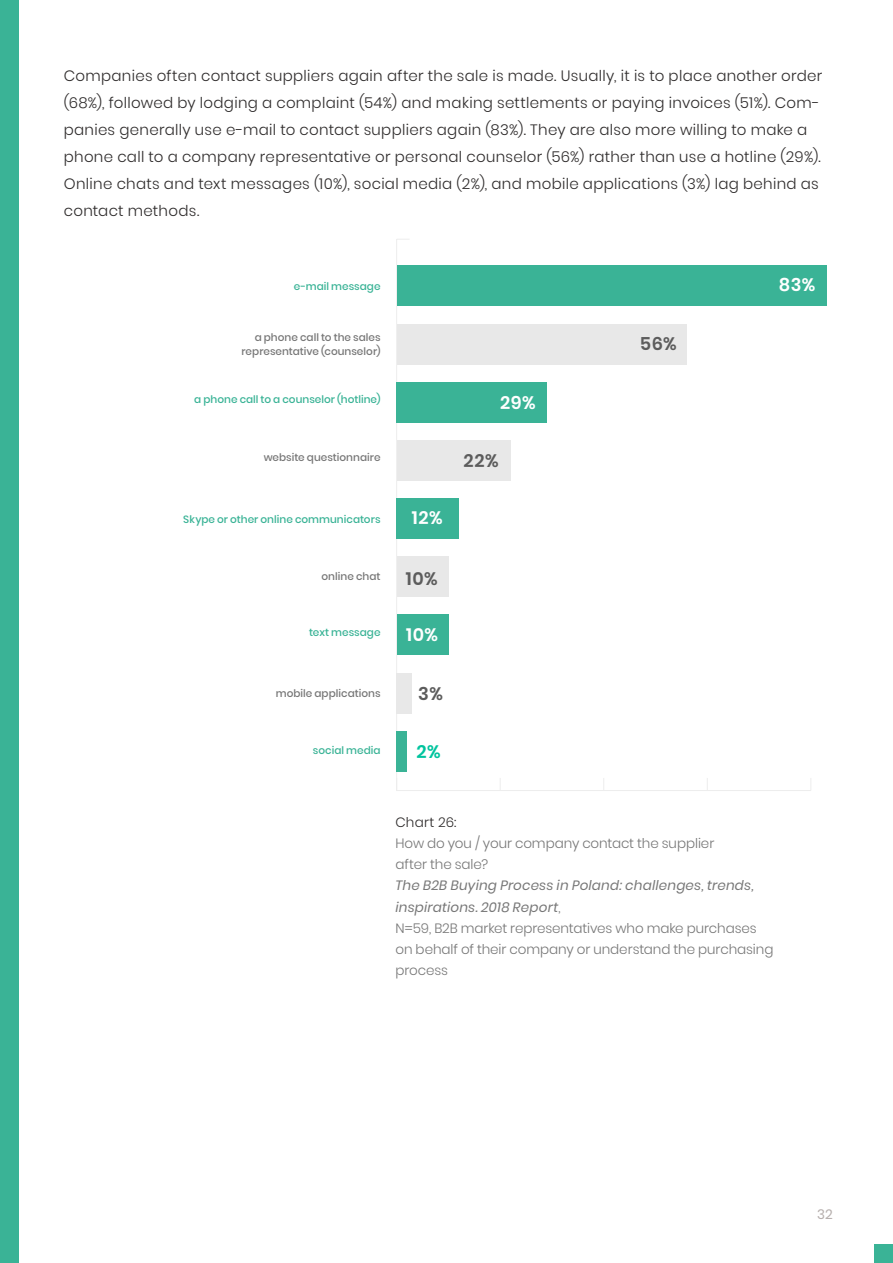
<style>
.page{position:relative;width:893px;height:1263px;background:#fff}
.page>*{position:absolute;margin:0;border:0;box-sizing:border-box;transform-origin:0 0}
.t1{font:600 18px "Poppins";letter-spacing:.035em;color:#fff}
.t2{font:600 18px "Poppins";color:#5c5c5c}
.t3{font:600 18px "Poppins";color:#00c49e}
.t4{font:300 15px/27px "Poppins";letter-spacing:.02em;color:#2e2b2b}
.t5{font:300 13.5px/21px "Poppins";letter-spacing:-.005em;color:#777}
.t6{font:300 13.5px "Poppins";letter-spacing:.015em;color:#2e2b2b}
.t7{font:13.5px "Poppins";color:#b5aeac}
.t8{font:500 10.5px "Poppins";color:#3ab396}
.t9{font:500 10.5px/13.5px "Poppins";color:#777;text-align:right}
.s1{font-weight:400;font-style:italic}
</style>
<div class="page">
<div style="left:0;top:0;width:18px;height:1263px;background:#3ab396"></div>
<div style="left:874px;top:1244px;width:19px;height:19px;background:#3ab396"></div>
<hr style="left:396px;top:239px;width:1px;height:551px;background:#ededed">
<hr style="left:397px;top:790px;width:414px;height:1px;background:#ededed">
<svg style="left:500px;top:778px;width:1px;height:12px"></svg>
<svg style="left:603px;top:778px;width:1px;height:12px"></svg>
<svg style="left:707px;top:778px;width:1px;height:12px"></svg>
<svg style="left:810px;top:778px;width:1px;height:12px"></svg>
<svg style="left:397px;top:239px;width:12px;height:1px"></svg>
<div style="left:397px;top:731px;width:10px;height:40px;background:#3ab396"></div>
<div style="left:397px;top:673px;width:15px;height:40px;background:#e8e8e8"></div>
<div style="left:397px;top:615px;width:51px;height:40px;background:#3ab396"></div>
<div style="left:397px;top:557px;width:51px;height:40px;background:#e8e8e8"></div>
<div style="left:397px;top:498px;width:62px;height:41px;background:#3ab396"></div>
<div style="left:397px;top:440px;width:114px;height:40px;background:#e8e8e8"></div>
<div style="left:397px;top:382px;width:150px;height:40px;background:#3ab396"></div>
<div style="left:397px;top:324px;width:290px;height:40px;background:#e8e8e8"></div>
<div style="left:397px;top:266px;width:429px;height:40px;background:#3ab396"></div>
<p class="t4" style="left:64px;top:62px;width:760px">Companies often contact suppliers again after the sale is made. Usually, it is to place another order (68%), followed by lodging a complaint (54%) and making settlements or paying invoices (51%). Com&shy;panies generally use e-mail to contact suppliers again (83%). They are also more willing to make a phone call to a company representative or personal counselor (56%) rather than use a hotline (29%).<br>Online chats and text messages (10%), social media (2%), and mobile applications (3%) lag behind as contact methods.</p>
<p class="t8" style="left:294px;top:280px;width:88px">e-mail message</p>
<p class="t1" style="left:779px;top:274px;width:38px">83%</p>
<p class="t9" style="left:241px;top:331px;width:141px">a phone call to the sales representative (counselor)</p>
<p class="t8" style="left:194px;top:393px;width:188px">a phone call to a counselor (hotline)</p>
<p class="t1" style="left:500px;top:392px;width:37px">29%</p>
<p class="t2" style="left:640px;top:334px;width:38px">56%</p>
<p class="t9" style="left:264px;top:450px;width:118px">website questionnaire</p>
<p class="t2" style="left:463px;top:450px;width:37px">22%</p>
<p class="t8" style="left:183px;top:513px;width:199px">Skype or other online communicators</p>
<p class="t1" style="left:412px;top:508px;width:32px">12%</p>
<p class="t9" style="left:322px;top:570px;width:61px">online chat</p>
<p class="t2" style="left:406px;top:568px;width:33px">10%</p>
<p class="t8" style="left:309px;top:626px;width:73px">text message</p>
<p class="t1" style="left:406px;top:625px;width:33px">10%</p>
<p class="t9" style="left:276px;top:686px;width:106px">mobile applications</p>
<p class="t2" style="left:418px;top:684px;width:26px">3%</p>
<p class="t8" style="left:313px;top:744px;width:69px">social media</p>
<p class="t3" style="left:416px;top:741px;width:26px">2%</p>
<p class="t6" style="left:395px;top:815px;width:63px">Chart 26:</p>
<p class="t5" style="left:395px;top:833px;width:320px">How do you / your company contact the supplier after the sale?</p>
<p class="t5" style="left:395px;top:875px;width:380px"><span class="s1">The B2B Buying Process in Poland: challenges, trends, inspirations. 2018 Report</span>,<br>N=59, B2B market representatives who make purchases on behalf of their company or understand the purchasing process</p>
<p class="t7" style="left:817px;top:1206px;width:17px">32</p>
</div>
